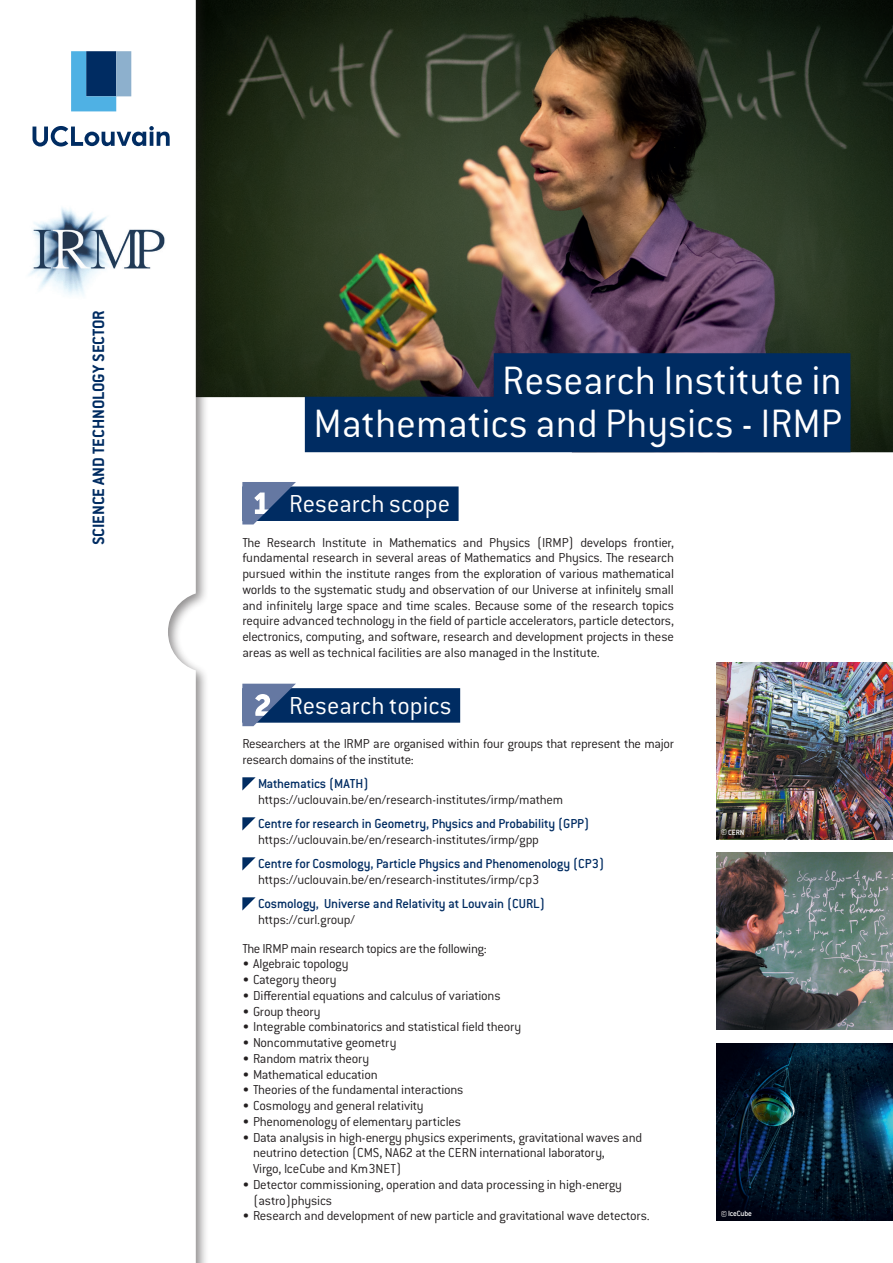
<style>
.page{position:relative;width:893px;height:1263px;background:#fff}
.page>*{position:absolute;margin:0;border:0;box-sizing:border-box;transform-origin:0 0}
.t1{font:300 43.5px/43.5px "Conduit ITC Pro OTF";color:#fff;text-align:right}
.t2{font:300 27px "Conduit ITC Pro OTF";color:#fff}
.t3{font:700 18px "Conduit ITC Pro OTF";color:#002c62}
.t4{font:300 14.25px/15.8px "Conduit ITC Pro OTF";letter-spacing:-.015em;color:#231f20}
.t5{font:500 14.25px "Conduit ITC Pro OTF";letter-spacing:-.01em;color:#002c62}
.t6{font:500 8.25px "Conduit ITC Pro OTF";letter-spacing:-.02em;color:#fff}
.s1{font-size:9px}
</style>
<div class="page">
<img style="left:209px;top:0;width:684px;height:452px">
<div style="left:0;top:0;width:209px;height:1263px;background:#231f20;opacity:.5"></div>
<svg style="left:0;top:0;width:196px;height:1263px"></svg>
<img style="left:716px;top:662px;width:177px;height:177px">
<img style="left:716px;top:1044px;width:177px;height:176px">
<img style="left:716px;top:853px;width:177px;height:176px">
<img style="left:7px;top:189px;width:180px;height:117px">
<div style="left:494px;top:353px;width:356px;height:56px;background:#002c62"></div>
<div style="left:305px;top:397px;width:545px;height:55px;background:#002c62"></div>
<svg style="left:242px;top:777px;width:14px;height:13px"></svg>
<svg style="left:242px;top:817px;width:14px;height:13px"></svg>
<svg style="left:242px;top:857px;width:14px;height:13px"></svg>
<svg style="left:242px;top:897px;width:14px;height:13px"></svg>
<div style="left:242px;top:486px;width:217px;height:35px;background:#002c62"></div>
<svg style="left:242px;top:482px;width:54px;height:42px"></svg>
<div style="left:242px;top:688px;width:218px;height:35px;background:#002c62"></div>
<svg style="left:242px;top:684px;width:54px;height:42px"></svg>
<svg style="left:71px;top:51px;width:60px;height:60px;background:#4984b1"></svg>
<svg style="left:33px;top:126px;width:137px;height:21px"></svg>
<p class="t3" style="left:88px;top:545px;width:236px;rotate:-90deg">SCIENCE AND TECHNOLOGY SECTOR</p>
<h1 class="t1" style="left:313px;top:359px;width:530px">Research Institute in<br>Mathematics and Physics - IRMP</h1>
<h2 class="t2" style="left:289px;top:489px;width:162px">Research scope</h2>
<p class="t4" style="left:242px;top:534px;width:433px;text-align:justify">The Research Institute in Mathematics and Physics (IRMP) develops frontier, fundamental research in several areas of Mathematics and Physics. The research pursued within the institute ranges from the exploration of various mathematical worlds to the systematic study and observation of our Universe at infinitely small and infinitely large space and time scales. Because some of the research topics require advanced technology in the field of particle accelerators, particle detectors, electronics, computing, and software, research and development projects in these areas as well as technical facilities are also managed in the Institute.</p>
<h2 class="t2" style="left:289px;top:691px;width:164px">Research topics</h2>
<p class="t4" style="left:242px;top:736px;width:433px">Researchers at the IRMP are organised within four groups that represent the major research domains of the institute:</p>
<p class="t5" style="left:258px;top:776px;width:112px">Mathematics (MATH)</p>
<p class="t4" style="left:258px;top:792px;width:306px">https://uclouvain.be/en/research-institutes/irmp/mathem</p>
<p class="t5" style="left:258px;top:816px;width:333px">Centre for research in Geometry, Physics and Probability (GPP)</p>
<p class="t4" style="left:258px;top:832px;width:282px">https://uclouvain.be/en/research-institutes/irmp/gpp</p>
<p class="t5" style="left:258px;top:856px;width:348px">Centre for Cosmology, Particle Physics and Phenomenology (CP3)</p>
<p class="t4" style="left:258px;top:872px;width:283px">https://uclouvain.be/en/research-institutes/irmp/cp3</p>
<p class="t5" style="left:258px;top:896px;width:289px">Cosmology, Universe and Relativity at Louvain (CURL)</p>
<p class="t4" style="left:242px;top:905px;width:246px;line-height:28.5px;text-indent:16px">https://curl.group/<br>The IRMP main research topics are the following:</p>
<p class="t4" style="left:242px;top:956px;width:108px">• Algebraic topology</p>
<p class="t4" style="left:242px;top:972px;width:96px">• Category theory</p>
<p class="t4" style="left:242px;top:988px;width:260px">• Differential equations and calculus of variations</p>
<p class="t4" style="left:242px;top:1003px;width:80px">• Group theory</p>
<p class="t4" style="left:242px;top:1019px;width:280px">• Integrable combinatorics and statistical field theory</p>
<p class="t4" style="left:242px;top:1035px;width:156px">• Noncommutative geometry</p>
<p class="t4" style="left:242px;top:1051px;width:128px">• Random matrix theory</p>
<p class="t4" style="left:242px;top:1066px;width:137px">• Mathematical education</p>
<p class="t4" style="left:242px;top:1082px;width:223px">• Theories of the fundamental interactions</p>
<p class="t4" style="left:242px;top:1098px;width:183px">• Cosmology and general relativity</p>
<p class="t4" style="left:242px;top:1114px;width:220px">• Phenomenology of elementary particles</p>
<p class="t4" style="left:253px;top:1129px;width:391px;text-indent:-11px">• Data analysis in high-energy physics experiments, gravitational waves and neutrino detection (CMS, NA62 at the CERN international laboratory,<br>Virgo, IceCube and Km3NET)</p>
<p class="t4" style="left:253px;top:1177px;width:371px;text-indent:-11px">• Detector commissioning, operation and data processing in high-energy (astro)physics</p>
<p class="t4" style="left:242px;top:1208px;width:409px">• Research and development of new particle and gravitational wave detectors.</p>
<p class="t6" style="left:721px;top:827px;width:25px"><span class="s1">©</span>CERN</p>
<p class="t6" style="left:721px;top:1209px;width:33px"><span class="s1">©</span>IceCube</p>
</div>
